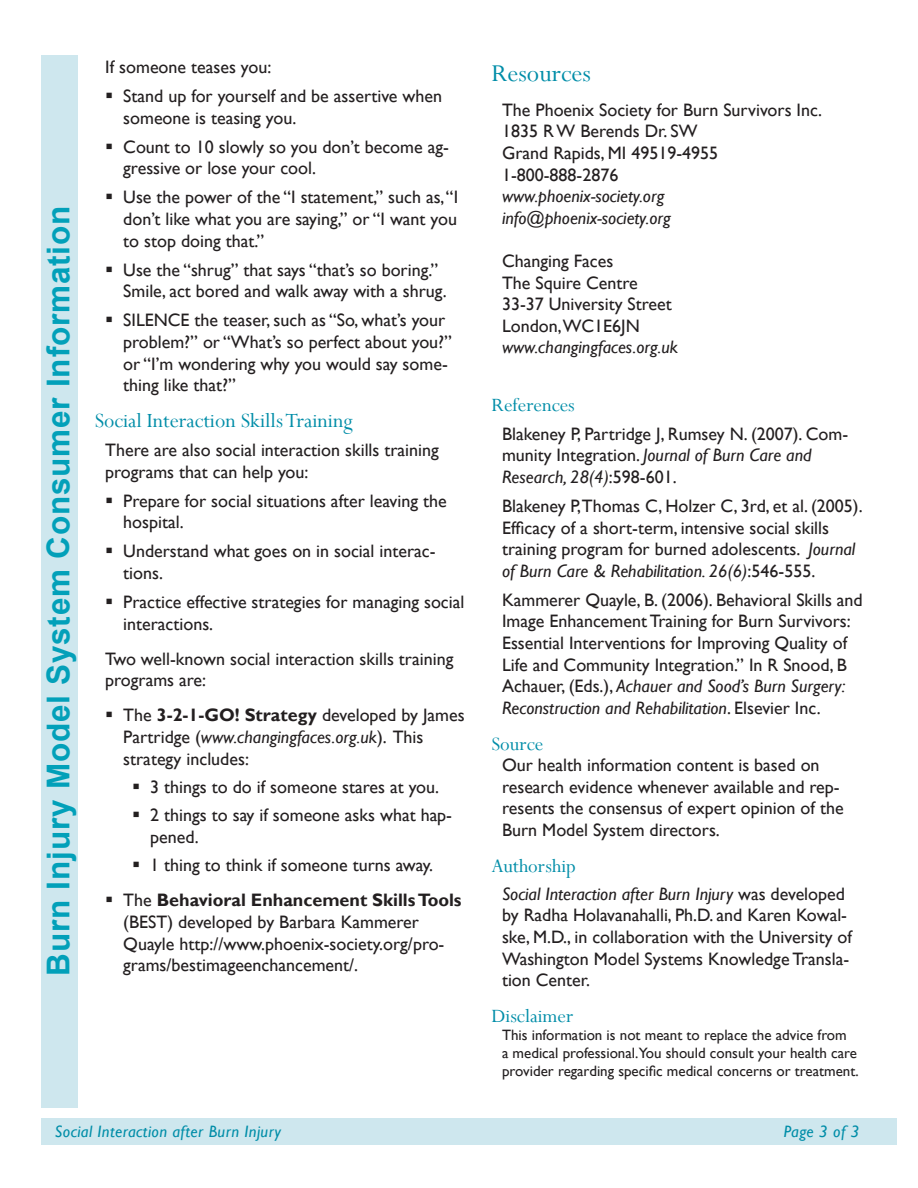
<style>
.page{position:relative;width:918px;height:1188px;background:#fff}
.page>*{position:absolute;margin:0;border:0;box-sizing:border-box;transform-origin:0 0}
.t1{font:700 31.5px "Arial";letter-spacing:.025em;color:#02a0b9}
.Subhead_1{font:27px "Perpetua";color:#008da8}
.Subhead_2{font:22.5px "Perpetua";color:#008da8}
.Subhead_2-2{font:21px "Perpetua";color:#008da8}
.Body_text{font:18px/21.6px "Gill Sans";color:#231f20}
.Bullet_1{font:18px/21.6px "Gill Sans";color:#231f20}
.Bullet2{font:18px/21.6px "Gill Sans";color:#231f20}
.Body_text-2{font:italic 18px "Gill Sans";color:#231f20}
.footer_text{font:italic 16.5px "Gill Sans";letter-spacing:.025em;color:#008da8}
.Body_text-3{font:15px/18px "Gill Sans";color:#231f20}
.s1{font-weight:700}
.s2{font-style:italic}
</style>
<div class="page">
<div style="left:41px;top:1118px;width:856px;height:27px;background:#cee7ee"></div>
<div style="left:41px;top:55px;width:37px;height:1053px;background:#cee7ee"></div>
<h1 class="t1" style="left:37px;top:976px;width:771px;rotate:-90deg">Burn Injury Model System Consumer Information</h1>
<p class="Body_text" style="left:105px;top:56px;width:168px">If someone teases you:</p>
<p class="Bullet_1" style="left:123px;top:86px;width:320px">Stand up for yourself and be assertive when someone is teasing you.</p>
<p class="Bullet_1" style="left:123px;top:136px;width:327px">Count to 10 slowly so you don’t become ag&shy;gressive or lose your cool.</p>
<p class="Bullet_1" style="left:123px;top:187px;width:336px;text-align:justify">Use the power of the “I statement,” such as, “I don’t like what you are saying,” or “I want you to stop doing that.”</p>
<p class="Bullet_1" style="left:123px;top:259px;width:325px">Use the “shrug” that says “that’s so boring.”<br>Smile, act bored and walk away with a shrug.</p>
<p class="Bullet_1" style="left:123px;top:310px;width:330px">SILENCE the teaser, such as “So, what’s your problem?” or “What’s so perfect about you?” or “I’m wondering why you would say some&shy;thing like that?”</p>
<p class="Subhead_2" style="left:95px;top:406px;width:260px">Social Interaction Skills Training</p>
<p class="Body_text" style="left:105px;top:439px;width:335px">There are also social interaction skills training programs that can help you:</p>
<p class="Bullet_1" style="left:123px;top:490px;width:325px">Prepare for social situations after leaving the hospital.</p>
<p class="Bullet_1" style="left:123px;top:541px;width:314px">Understand what goes on in social interac&shy;tions.</p>
<p class="Bullet_1" style="left:123px;top:592px;width:343px">Practice effective strategies for managing social interactions.</p>
<p class="Body_text" style="left:105px;top:648px;width:350px">Two well-known social interaction skills training programs are:</p>
<p class="Bullet_1" style="left:123px;top:705px;width:343px">The <span class="s1">3-2-1-GO! Strategy</span> developed by James<br>Partridge (<span class="s2">www.changingfaces.org.uk</span>). This strategy includes:</p>
<p class="Bullet2" style="left:150px;top:777px;width:290px">3 things to do if someone stares at you.</p>
<p class="Bullet2" style="left:150px;top:805px;width:303px">2 things to say if someone asks what hap&shy;pened.</p>
<p class="Bullet2" style="left:150px;top:855px;width:284px">1 thing to think if someone turns away.</p>
<p class="Bullet_1" style="left:123px;top:890px;width:340px">The <span class="s1">Behavioral Enhancement Skills Tools </span>(BEST) developed by Barbara Kammerer Quayle http://www.phoenix-society.org/pro&shy;grams/bestimageenchancement/.</p>
<p class="footer_text" style="left:55px;top:1122px;width:228px">Social Interaction after Burn Injury</p>
<p class="Subhead_1" style="left:492px;top:56px;width:101px">Resources</p>
<p class="Body_text" style="left:502px;top:99px;width:322px">The Phoenix Society for Burn Survivors Inc.</p>
<p class="Body_text" style="left:502px;top:121px;width:197px">1835 R W Berends Dr. SW</p>
<p class="Body_text" style="left:502px;top:142px;width:218px">Grand Rapids, MI 49519-4955</p>
<p class="Body_text" style="left:502px;top:164px;width:118px">1-800-888-2876</p>
<p class="Body_text-2" style="left:502px;top:186px;width:164px">www.phoenix-society.org</p>
<p class="Body_text-2" style="left:502px;top:207px;width:170px">info@phoenix-society.org</p>
<p class="Body_text" style="left:502px;top:250px;width:113px">Changing Faces</p>
<p class="Body_text" style="left:502px;top:272px;width:137px">The Squire Centre</p>
<p class="Body_text" style="left:502px;top:294px;width:171px">33-37 University Street</p>
<p class="Body_text" style="left:502px;top:315px;width:139px">London,WC1E6JN</p>
<p class="Body_text-2" style="left:502px;top:337px;width:178px">www.changingfaces.org.uk</p>
<p class="Subhead_2-2" style="left:492px;top:391px;width:85px">References</p>
<p class="Body_text" style="left:502px;top:423px;width:348px">Blakeney P, Partridge J, Rumsey N. (2007). Com&shy;munity Integration. <span class="s2">Journal of Burn Care and<br>Research, 28(4)</span>:598-601.</p>
<p class="Body_text" style="left:502px;top:495px;width:362px">Blakeney P,Thomas C, Holzer C, 3rd, et al. (2005).<br>Efficacy of a short-term, intensive social skills training program for burned adolescents. <span class="s2">Journal of Burn Care &amp; Rehabilitation. 26(6)</span>:546-555.</p>
<p class="Body_text" style="left:502px;top:589px;width:362px">Kammerer Quayle, B. (2006). Behavioral Skills and Image Enhancement Training for Burn Survivors:<br>Essential Interventions for Improving Quality of Life and Community Integration.” In R Snood, B Achauer, (Eds.), <span class="s2">Achauer and Sood’s Burn Surgery:<br>Reconstruction and Rehabilitation</span>. Elsevier Inc.</p>
<p class="Subhead_2-2" style="left:492px;top:730px;width:53px">Source</p>
<p class="Body_text" style="left:502px;top:755px;width:343px">Our health information content is based on research evidence whenever available and rep&shy;resents the consensus of expert opinion of the Burn Model System directors.</p>
<p class="Subhead_2-2" style="left:492px;top:852px;width:86px">Authorship</p>
<p class="Body_text" style="left:502px;top:883px;width:351px"><span class="s2">Social Interaction after Burn Injury</span> was developed by Radha Holavanahalli, Ph.D. and Karen Kowal&shy;ske, M.D., in collaboration with the University of Washington Model Systems Knowledge Transla&shy;tion Center.</p>
<p class="Subhead_2-2" style="left:492px;top:1003px;width:83px">Disclaimer</p>
<p class="Body_text-3" style="left:502px;top:1026px;width:358px">This information is not meant to replace the advice from<br>a medical professional.You should consult your health care provider regarding specific medical concerns or treatment.</p>
<p class="footer_text" style="left:784px;top:1122px;width:77px">Page 3 of 3</p>
</div>
